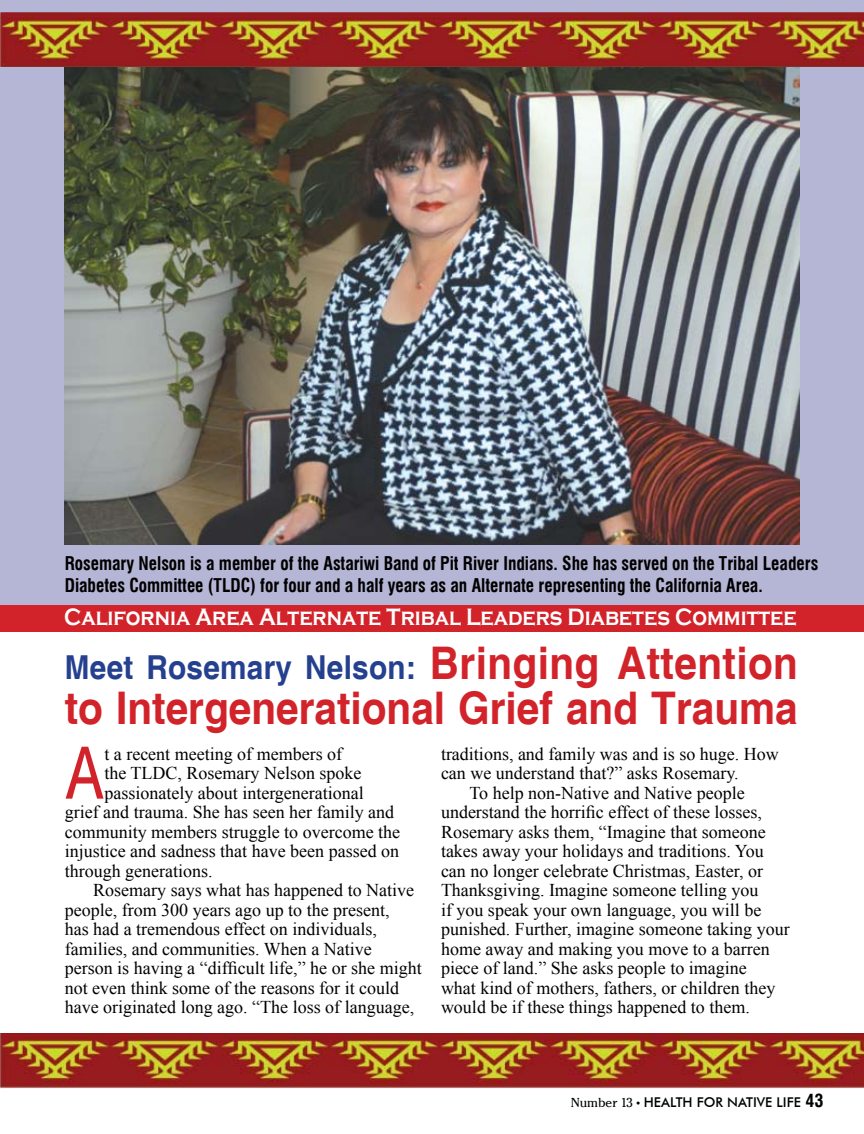
<style>
.page{position:relative;width:864px;height:1134px;background:#fff}
.page>*{position:absolute;margin:0;border:0;box-sizing:border-box;transform-origin:0 0}
.t1{font:condensed 72.3px "Helvetica";color:#d2232a}
.t2{font:700 condensed 45px "Helvetica";color:#d2232a;scale:1.1 1}
.t3{font:700 condensed 33px "Helvetica";letter-spacing:.01em;color:#24408f;scale:1.1 1}
.t4{font:700 24.3px "Copperplate Gothic";color:#fff;scale:.85 1}
.t5{font:18.45px/22.2px "Corporate Condensed Bold SWFTE";color:#000;scale:.94 1}
.t6{font:18px "Times New Roman";color:#000}
.t7{font:500 13.5px "Futura BT";color:#000}
.s1{font-size:45px;color:#d2232a}
.s2{font-family:"Cheltenham Itc TEE";font-weight:400}
.s3{font-family:"Times New Roman";font-weight:400;font-size:12px}
.s4{font-family:"Corporate Condensed Bold SWFTE";font-weight:400;font-size:18px}
</style>
<div class="page">
<div style="left:0;top:604px;width:864px;height:28px;background:#d2232a"></div>
<div style="left:0;top:0;width:864px;height:605px;background:#b5b5d5"></div>
<img style="left:65px;top:67px;width:734px;height:477px">
<img style="left:0;top:12px;width:864px;height:55px">
<img style="left:0;top:1034px;width:864px;height:54px">
<p class="t5" style="left:65px;top:552px;width:803px">Rosemary Nelson is a member of the Astariwi Band of Pit River Indians. She has served on the Tribal Leaders<br>Diabetes Committee (TLDC) for four and a half years as an Alternate representing the California Area.</p>
<h3 class="t4" style="left:64px;top:603px;width:863px">California Area Alternate Tribal Leaders Diabetes Committee</h3>
<h3 class="t3" style="left:65px;top:648px;width:668px">Meet Rosemary Nelson: <span class="s1">Bringing Attention</span></h3>
<h2 class="t2" style="left:65px;top:681px;width:668px">to Intergenerational Grief and Trauma</h2>
<h1 class="t1" style="left:65px;top:731px;width:41px">A</h1>
<p class="t6" style="left:104px;top:742px;width:239px">t a recent meeting of members of</p>
<p class="t6" style="left:104px;top:761px;width:259px">the TLDC, Rosemary Nelson spoke</p>
<p class="t6" style="left:104px;top:781px;width:261px">passionately about intergenerational</p>
<p class="t6" style="left:65px;top:800px;width:331px">grief and trauma. She has seen her family and</p>
<p class="t6" style="left:65px;top:820px;width:337px">community members struggle to overcome the</p>
<p class="t6" style="left:65px;top:839px;width:336px">injustice and sadness that have been passed on</p>
<p class="t6" style="left:65px;top:859px;width:149px">through generations.</p>
<p class="t6" style="left:93px;top:878px;width:322px">Rosemary says what has happened to Native</p>
<p class="t6" style="left:65px;top:898px;width:326px">people, from 300 years ago up to the present,</p>
<p class="t6" style="left:65px;top:917px;width:314px">has had a tremendous effect on individuals,</p>
<p class="t6" style="left:65px;top:937px;width:309px">families, and communities. When a Native</p>
<p class="t6" style="left:65px;top:956px;width:358px">person is having a “difficult life,” he or she might</p>
<p class="t6" style="left:65px;top:976px;width:336px">not even think some of the reasons for it could</p>
<p class="t6" style="left:65px;top:995px;width:351px">have originated long ago. “The loss of language,</p>
<p class="t6" style="left:441px;top:742px;width:339px">traditions, and family was and is so huge. How</p>
<p class="t6" style="left:441px;top:761px;width:299px">can we understand that?” asks Rosemary.</p>
<p class="t6" style="left:469px;top:780px;width:277px">To help non-Native and Native people</p>
<p class="t6" style="left:441px;top:800px;width:323px">understand the horrific effect of these losses,</p>
<p class="t6" style="left:441px;top:820px;width:326px">Rosemary asks them, “Imagine that someone</p>
<p class="t6" style="left:441px;top:839px;width:324px">takes away your holidays and traditions. You</p>
<p class="t6" style="left:441px;top:859px;width:324px">can no longer celebrate Christmas, Easter, or</p>
<p class="t6" style="left:441px;top:878px;width:319px">Thanksgiving. Imagine someone telling you</p>
<p class="t6" style="left:441px;top:898px;width:322px">if you speak your own language, you will be</p>
<p class="t6" style="left:441px;top:917px;width:350px">punished. Further, imagine someone taking your</p>
<p class="t6" style="left:441px;top:937px;width:330px">home away and making you move to a barren</p>
<p class="t6" style="left:441px;top:956px;width:307px">piece of land.” She asks people to imagine</p>
<p class="t6" style="left:441px;top:976px;width:336px">what kind of mothers, fathers, or children they</p>
<p class="t6" style="left:441px;top:995px;width:310px">would be if these things happened to them.</p>
<p class="t7" style="left:571px;top:1094px;width:254px"><span class="s2">Number 13</span> <span class="s3">•</span> HEALTH FOR NATIVE LIFE <span class="s4">43</span></p>
</div>
